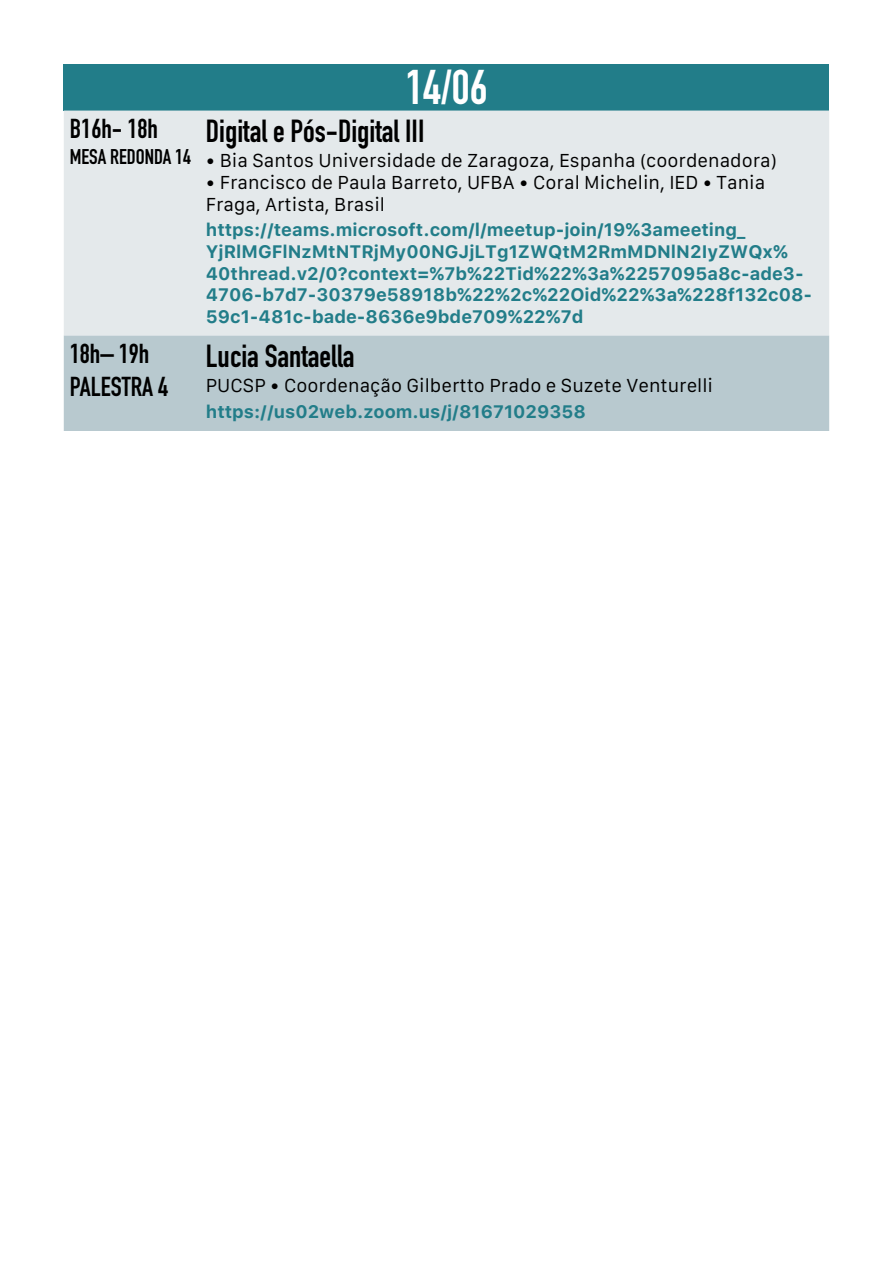
<style>
.page{position:relative;width:893px;height:1263px;background:#fff}
.page>*{position:absolute;margin:0;border:0;box-sizing:border-box;transform-origin:0 0}
.t1{font:700 48px "DIN Condensed";color:#fff}
.t2{font:700 31.5px "DIN Condensed";color:#000}
.t3{font:700 27px/32.4px "DIN Condensed";color:#000}
.t4{font:700 21px "DIN Condensed";color:#000}
.t5{font:700 18px/21.6px "Galvji";color:#227d89}
.t6{font:18px/21.6px "Galvji";color:#000}
</style>
<div class="page">
<div style="left:64px;top:64px;width:765px;height:47px;background:#227d89"></div>
<div style="left:64px;top:111px;width:765px;height:225px;background:#e4e9eb"></div>
<div style="left:64px;top:336px;width:765px;height:95px;background:#b8c9cf"></div>
<h3 class="t3" style="left:70px;top:112px;width:90px">B16h- 18h</h3>
<p class="t4" style="left:70px;top:142px;width:123px">MESA REDONDA 14</p>
<h1 class="t1" style="left:405px;top:55px;width:84px">14/06</h1>
<h2 class="t2" style="left:206px;top:109px;width:220px">Digital e Pós-Digital III</h2>
<p class="t6" style="left:206px;top:151px;width:573px">• Bia Santos Universidade de Zaragoza, Espanha (coordenadora)</p>
<p class="t6" style="left:206px;top:172px;width:561px">• Francisco de Paula Barreto, UFBA • Coral Michelin, IED • Tania<br>Fraga, Artista, Brasil</p>
<p class="t5" style="left:206px;top:220px;width:608px">https://teams.microsoft.com/l/meetup-join/19%3ameeting_ YjRlMGFlNzMtNTRjMy00NGJjLTg1ZWQtM2RmMDNlN2IyZWQx% 40thread.v2/0?context=%7b%22Tid%22%3a%2257095a8c-ade3- 4706-b7d7-30379e58918b%22%2c%22Oid%22%3a%228f132c08- 59c1-481c-bade-8636e9bde709%22%7d</p>
<h3 class="t3" style="left:70px;top:337px;width:100px">18h– 19h<br>PALESTRA 4</h3>
<h2 class="t2" style="left:206px;top:334px;width:150px">Lucia Santaella</h2>
<p class="t6" style="left:206px;top:376px;width:509px">PUCSP • Coordenação Gilbertto Prado e Suzete Venturelli</p>
<p class="t5" style="left:206px;top:401px;width:382px">https://us02web.zoom.us/j/81671029358</p>
</div>
